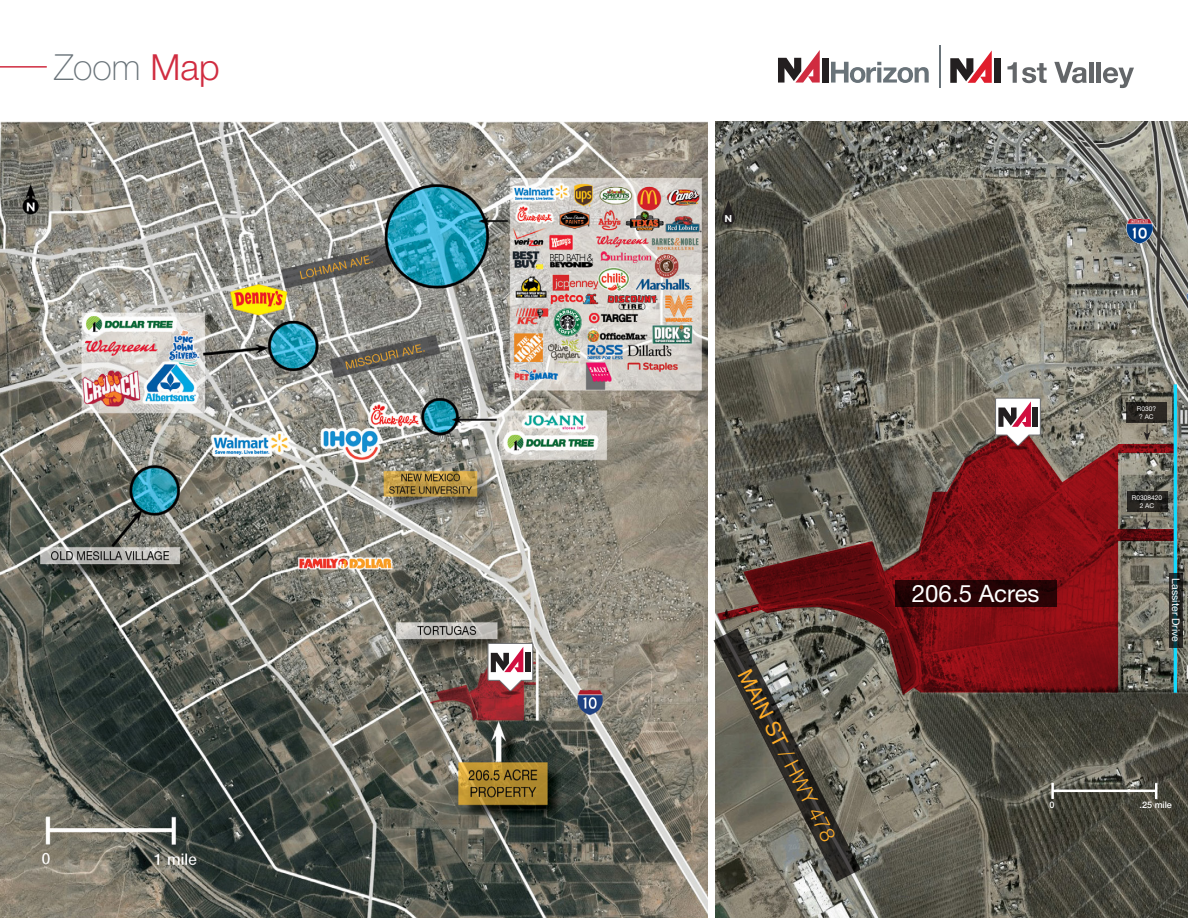
<style>
.page{position:relative;width:1188px;height:918px;background:#fff}
.page>*{position:absolute;margin:0;border:0;box-sizing:border-box;transform-origin:0 0}
.t1{font:100 36px "Helvetica Neue LT Std";color:#697379}
.t2{font:24px "Helvetica Neue LT Std";color:#fff}
.t3{font:300 21px "Helvetica Neue LT Std";color:#ffad28}
.t4{font:10.5px "Helvetica Neue LT Std";color:#fff}
.t5{font:700 9.9px "Gotham";color:#fff}
.t6{font:500 9px "Helvetica Neue LT Std";color:#fff}
.t7{font:6.6px "Helvetica Neue LT Std";color:#fff}
.s1{font-weight:300;color:#d02c40}
.s2{font-weight:400}
</style>
<div class="page">
<hr style="left:0;top:66px;width:47px;height:2px;background:#d02c40">
<div style="left:822px;top:58px;width:6px;height:25px;background:#231f20"></div>
<svg style="left:778px;top:50px;width:42px;height:33px"></svg>
<svg style="left:831px;top:62px;width:98px;height:21px"></svg>
<div style="left:994px;top:58px;width:7px;height:25px;background:#231f20"></div>
<svg style="left:950px;top:51px;width:42px;height:32px"></svg>
<svg style="left:1007px;top:62px;width:40px;height:21px"></svg>
<svg style="left:1054px;top:62px;width:33px;height:21px"></svg>
<hr style="left:1089px;top:62px;width:4px;height:21px;background:#636669">
<hr style="left:1097px;top:62px;width:4px;height:21px;background:#636669">
<svg style="left:1103px;top:67px;width:31px;height:21px"></svg>
<hr style="left:939px;top:45px;width:2px;height:43px;background:#697379">
<img style="left:715px;top:122px;width:473px;height:796px">
<svg style="left:1118px;top:530px;width:56px;height:11px"></svg>
<svg style="left:714px;top:628px;width:147px;height:254px"></svg>
<svg style="left:1127px;top:492px;width:40px;height:20px"></svg>
<svg style="left:1143px;top:514px;width:7px;height:16px"></svg>
<img style="left:1127px;top:218px;width:25px;height:26px">
<svg style="left:1118px;top:445px;width:56px;height:8px"></svg>
<hr style="left:1174px;top:386px;width:3px;height:305px;background:#12daff">
<svg style="left:1126px;top:402px;width:41px;height:21px"></svg>
<svg style="left:1144px;top:425px;width:7px;height:16px"></svg>
<svg style="left:1169px;top:573px;width:14px;height:74px"></svg>
<svg style="left:723px;top:200px;width:11px;height:14px"></svg>
<div style="left:722px;top:212px;width:13px;height:13px;background:#231f20;border-radius:50%"></div>
<hr style="left:1053px;top:790px;width:103px;height:2px;background:#fff">
<hr style="left:1051px;top:783px;width:3px;height:16px;background:#fff">
<svg style="left:1155px;top:783px;width:2px;height:16px"></svg>
<img style="left:0;top:122px;width:708px;height:796px">
<svg style="left:717px;top:423px;width:401px;height:272px"></svg>
<div style="left:895px;top:580px;width:162px;height:27px;background:linear-gradient(to right,#240305,#270305)"></div>
<svg style="left:487px;top:643px;width:47px;height:49px"></svg>
<svg style="left:500px;top:691px;width:21px;height:4px"></svg>
<svg style="left:995px;top:397px;width:46px;height:50px"></svg>
<svg style="left:1008px;top:446px;width:21px;height:4px"></svg>
<p class="t1" style="left:54px;top:46px;width:167px">Zoom <span class="s1">Map</span></p>
<p class="t5" style="left:725px;top:212px;width:9px">N</p>
<p class="t3" style="left:755px;top:664px;width:192px;rotate:63deg"><span class="s2">MAIN ST</span> / HWY 478</p>
<p class="t2" style="left:912px;top:579px;width:129px">206.5 Acres</p>
<p class="t7" style="left:1137px;top:405px;width:21px">R030?</p>
<p class="t7" style="left:1139px;top:413px;width:16px">? AC</p>
<p class="t7" style="left:1132px;top:494px;width:32px">R0308420</p>
<p class="t7" style="left:1140px;top:502px;width:16px">2 AC</p>
<p class="t4" style="left:1182px;top:578px;width:65px;rotate:90deg">Lassiter Drive</p>
<p class="t6" style="left:1050px;top:800px;width:7px">0</p>
<p class="t6" style="left:1140px;top:799px;width:34px">.25 mile</p>
</div>
